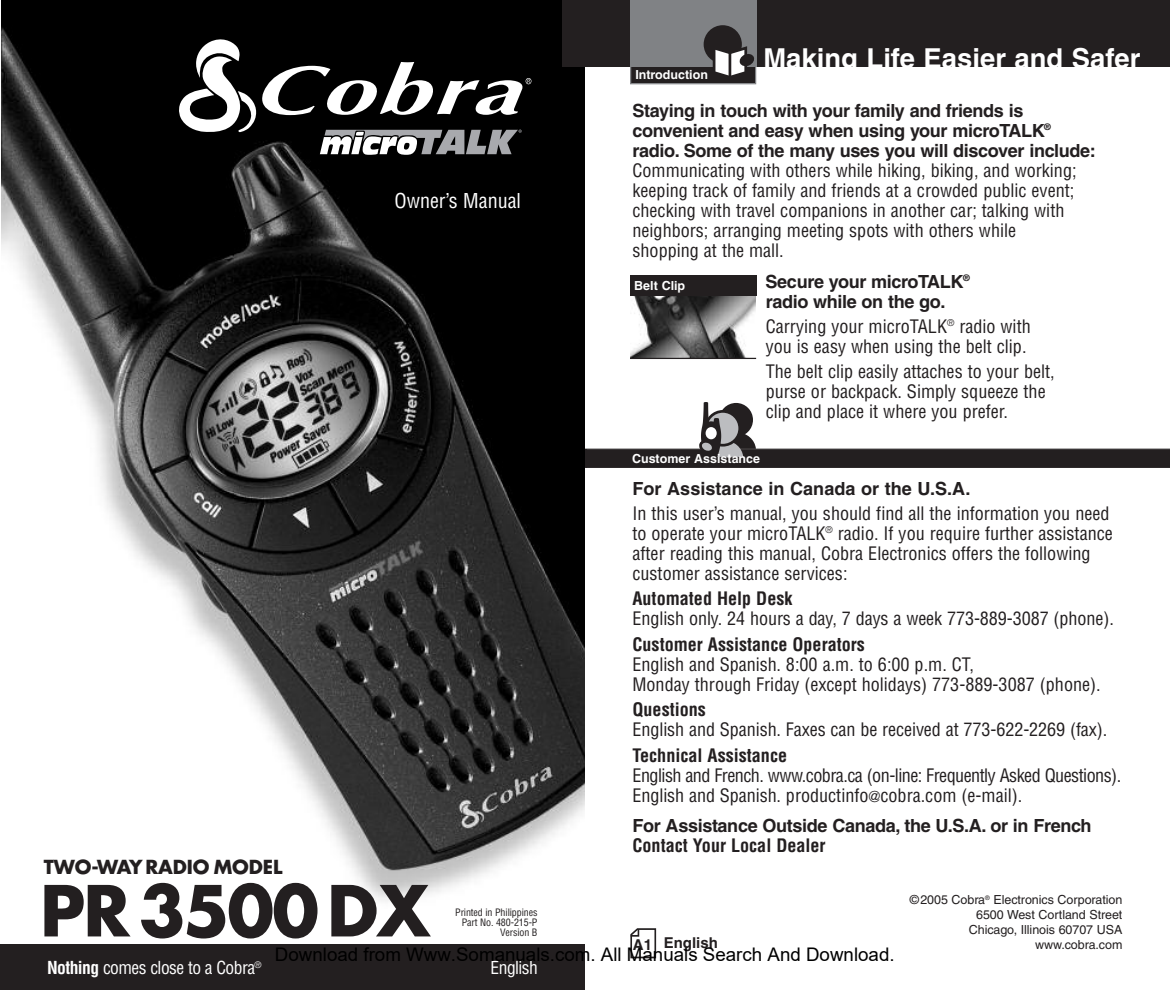
<style>
.page{position:relative;width:1170px;height:990px;background:#fff}
.page>*{position:absolute;margin:0;border:0;box-sizing:border-box;transform-origin:0 0}
.t1{font:700 68.25px "Futura";letter-spacing:-.03em;color:#231f20}
.t2{font:700 27.5px "Helvetica";color:#fff}
.t3{font:condensed 20px "Helvetica";color:#fff}
.t4{font:18.75px "Arial";color:#000}
.t5{font:700 18.75px "Futura";letter-spacing:-.005em;color:#231f20}
.t6{font:condensed 18px/20px "Helvetica";color:#231f20}
.t7{font:700 18px/20px "Helvetica";letter-spacing:-.02em;color:#231f20}
.t8{font:condensed 18px/20px "Helvetica";letter-spacing:-.03em;color:#231f20}
.t9{font:700 condensed 18px "Helvetica";color:#231f20}
.t10{font:700 18px "Helvetica";color:#231f20}
.t11{font:condensed 17.5px "Helvetica";letter-spacing:-.03em;color:#fff}
.t12{font:700 15px "Helvetica";color:#231f20}
.t13{font:12.5px/15px "Helvetica";letter-spacing:-.005em;color:#231f20;text-align:right}
.t14{font:700 12.5px "Helvetica";color:#fff}
.t15{font:11px "Helvetica";color:#231f20}
.t16{font:10.75px/13.2px "Helvetica";color:#231f20}
.t17{font:condensed 10px/10px "Helvetica";letter-spacing:-.01em;color:#231f20;text-align:right}
.t18{font:10px "Helvetica";color:#231f20}
.s1{font-size:15px}
.s2{font-weight:700}
</style>
<div class="page">
<img style="left:2px;top:0;width:583px;height:901px">
<svg style="left:630px;top:928px;width:27px;height:30px"></svg>
<div style="left:562px;top:0;width:608px;height:68px;background:#231f20"></div>
<svg style="left:179px;top:36px;width:352px;height:119px"></svg>
<div style="left:0;top:944px;width:585px;height:46px;background:#231f20"></div>
<div style="left:631px;top:66px;width:124px;height:17px;background:#231f20"></div>
<div style="left:630px;top:65px;width:126px;height:19px;border:1px solid #808285"></div>
<div style="left:630px;top:0;width:126px;height:67px;background:#808285"></div>
<div style="left:704px;top:25px;width:38px;height:38px;background:#231f20;border-radius:50%"></div>
<svg style="left:713px;top:46px;width:42px;height:33px"></svg>
<img style="left:630px;top:296px;width:126px;height:62px">
<div style="left:630px;top:275px;width:126px;height:21px;background:#231f20"></div>
<hr style="left:630px;top:358px;width:126px;height:1px;background:#231f20">
<svg style="left:585px;top:402px;width:585px;height:66px"></svg>
<p class="t3" style="left:394px;top:189px;width:128px">Owner’s Manual</p>
<h2 class="t2" style="left:763px;top:48px;width:378px">Making Life Easier and Safer</h2>
<p class="t14" style="left:635px;top:70px;width:74px">Introduction</p>
<p class="t7" style="left:632px;top:102px;width:465px">Staying in touch with your family and friends is convenient and easy when using your microTALK<sup>® </sup>radio. Some of the many uses you will discover include:</p>
<p class="t6" style="left:632px;top:161px;width:446px">Communicating with others while hiking, biking, and working; keeping track of family and friends at a crowded public event; checking with travel companions in another car; talking with neighbors; arranging meeting spots with others while shopping at the mall.</p>
<p class="t7" style="left:766px;top:273px;width:206px">Secure your microTALK<sup>® </sup>radio while on the go.</p>
<p class="t6" style="left:766px;top:317px;width:267px">Carrying your microTALK<sup>®</sup> radio with you is easy when using the belt clip.</p>
<p class="t6" style="left:766px;top:362px;width:291px">The belt clip easily attaches to your belt, purse or backpack. Simply squeeze the clip and place it where you prefer.</p>
<p class="t15" style="left:877px;top:112px;width:54px">Assistance</p>
<p class="t18" style="left:677px;top:224px;width:76px">Secondary Icons</p>
<p class="t14" style="left:634px;top:281px;width:53px">Belt Clip</p>
<p class="t15" style="left:802px;top:352px;width:32px">Notice</p>
<p class="t14" style="left:632px;top:454px;width:130px">Customer Assistance</p>
<p class="t16" style="left:613px;top:479px;width:49px">Operation</p>
<p class="t16" style="left:701px;top:479px;width:54px">Customer<br>Assistance</p>
<p class="t16" style="left:794px;top:479px;width:45px">Warranty</p>
<p class="t10" style="left:632px;top:481px;width:339px">For Assistance in Canada or the U.S.A.</p>
<p class="t6" style="left:632px;top:504px;width:482px">In this user’s manual, you should find all the information you need to operate your microTALK<sup>®</sup> radio. If you require further assistance after reading this manual, Cobra Electronics offers the following customer assistance services:</p>
<p class="t9" style="left:632px;top:589px;width:162px">Automated Help Desk</p>
<p class="t6" style="left:632px;top:609px;width:483px">English only. 24 hours a day, 7 days a week 773-889-3087 (phone).</p>
<p class="t9" style="left:632px;top:634px;width:234px">Customer Assistance Operators</p>
<p class="t6" style="left:632px;top:655px;width:470px">English and Spanish. 8:00 a.m. to 6:00 p.m. CT,<br>Monday through Friday (except holidays) 773-889-3087 (phone).</p>
<p class="t9" style="left:632px;top:699px;width:75px">Questions</p>
<p class="t6" style="left:632px;top:720px;width:476px">English and Spanish. Faxes can be received at 773-622-2269 (fax).</p>
<p class="t9" style="left:632px;top:745px;width:156px">Technical Assistance</p>
<p class="t8" style="left:632px;top:765px;width:490px">English and French. www.cobra.ca (on-line: Frequently Asked Questions).<br>English and Spanish. productinfo<span class="s1">@</span>cobra.com (e-mail).</p>
<p class="t7" style="left:632px;top:817px;width:461px">For Assistance Outside Canada, the U.S.A. or in French</p>
<p class="t9" style="left:632px;top:836px;width:195px">Contact Your Local Dealer</p>
<p class="t16" style="left:626px;top:732px;width:32px">Notice</p>
<p class="t5" style="left:44px;top:859px;width:240px">TWO-WAY RADIO MODEL</p>
<h1 class="t1" style="left:40px;top:880px;width:392px">PR 3500DX</h1>
<p class="t17" style="left:455px;top:908px;width:84px">Printed in Philippines<br>Part No. 480-215-P<br>Version B</p>
<p class="t12" style="left:633px;top:937px;width:86px">A1 English</p>
<p class="t4" style="left:275px;top:944px;width:621px">Download from Www.Somanuals.com. All Manuals Search And Download.</p>
<p class="t11" style="left:47px;top:958px;width:216px"><span class="s2">Nothing</span> comes close to a Cobra<sup>®</sup></p>
<p class="t11" style="left:491px;top:958px;width:49px">English</p>
<p class="t13" style="left:910px;top:894px;width:214px">©2005 Cobra<sup>®</sup> Electronics Corporation<br>6500 West Cortland Street<br>Chicago, Illinois 60707 USA www.cobra.com</p>
</div>
